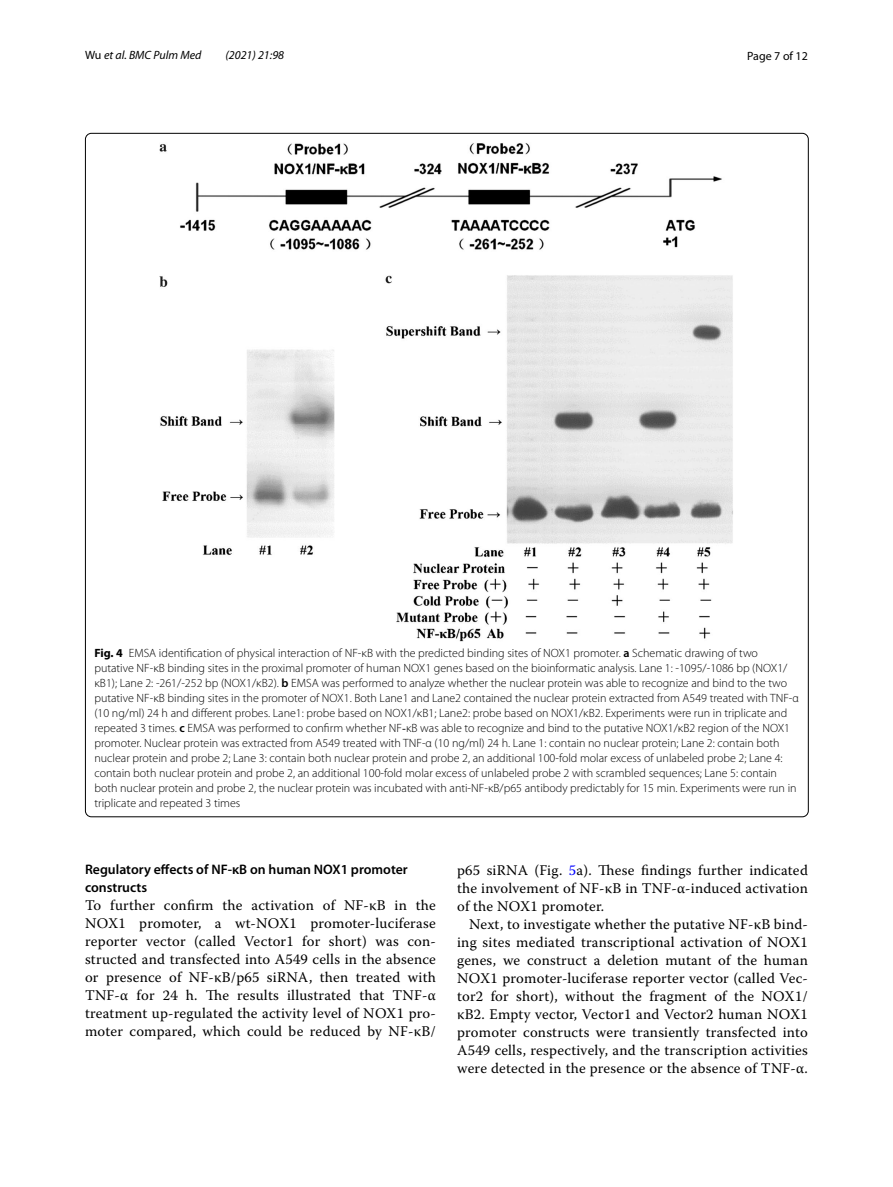
<style>
.page{position:relative;width:893px;height:1187px;background:#fff}
.page>*{position:absolute;margin:0;border:0;box-sizing:border-box;transform-origin:0 0}
.t1{font:14.7px/18px "Warnock Pro";letter-spacing:.015em;color:#000;text-align:justify}
.t2{font:600 13.8px/18px "Myriad Pro";color:#000}
.t3{font:300 12px/15px "Myriad Pro";color:#000}
.t4{font:italic 12px "Myriad Pro";color:#000}
.t5{font:12px "Myriad Pro";color:#000}
.s1{font-style:normal}
.s2{font-weight:700}
.s3{font-weight:600}
.s4{font-family:"STIX Math";font-weight:400}
.s5{color:#00f}
</style>
<div class="page">
<img style="left:160px;top:143px;width:573px;height:498px">
<p class="t4" style="left:85px;top:48px;width:118px"><span class="s1">Wu</span> et al. BMC Pulm Med</p>
<p class="t4" style="left:225px;top:48px;width:60px">(2021) 21:98</p>
<p class="t5" style="left:747px;top:48px;width:62px">Page 7 of 12</p>
<p class="t3" style="left:94px;top:645px;width:706px"><span class="s2">Fig. 4</span> EMSA identification of physical interaction of NF-κB with the predicted binding sites of NOX1 promoter. <span class="s3">a</span> Schematic drawing of two putative NF-κB binding sites in the proximal promoter of human NOX1 genes based on the bioinformatic analysis. Lane 1: -1095/-1086 bp (NOX1/ κB1); Lane 2: -261/-252 bp (NOX1/κB2). <span class="s3">b</span> EMSA was performed to analyze whether the nuclear protein was able to recognize and bind to the two putative NF-κB binding sites in the promoter of NOX1. Both Lane1 and Lane2 contained the nuclear protein extracted from A549 treated with TNF-α (10 ng/ml) 24 h and different probes. Lane1: probe based on NOX1/κB1; Lane2: probe based on NOX1/κB2. Experiments were run in triplicate and repeated 3 times. <span class="s3">c</span> EMSA was performed to confirm whether NF<span class="s4">‐</span>κB was able to recognize and bind to the putative NOX1/κB2 region of the NOX1 promoter. Nuclear protein was extracted from A549 treated with TNF-α (10 ng/ml) 24 h. Lane 1: contain no nuclear protein; Lane 2: contain both nuclear protein and probe 2; Lane 3: contain both nuclear protein and probe 2, an additional 100-fold molar excess of unlabeled probe 2; Lane 4: contain both nuclear protein and probe 2, an additional 100-fold molar excess of unlabeled probe 2 with scrambled sequences; Lane 5: contain both nuclear protein and probe 2, the nuclear protein was incubated with anti-NF-κB/p65 antibody predictably for 15 min. Experiments were run in triplicate and repeated 3 times</p>
<p class="t2" style="left:85px;top:860px;width:324px">Regulatory effects of NF‑κB on human NOX1 promoter constructs</p>
<p class="t1" style="left:85px;top:896px;width:352px">To further confirm the activation of NF-κB in the NOX1 promoter, a wt-NOX1 promoter-luciferase reporter vector (called Vector1 for short) was con&shy;structed and transfected into A549 cells in the absence or presence of NF-κB/p65 siRNA, then treated with TNF-α for 24 h. The results illustrated that TNF-α treatment up-regulated the activity level of NOX1 pro&shy;moter compared, which could be reduced by NF-κB/</p>
<p class="t1" style="left:457px;top:860px;width:352px">p65 siRNA (Fig. <span class="s5">5</span>a). These findings further indicated the involvement of NF-κB in TNF-α-induced activation of the NOX1 promoter.</p>
<p class="t1" style="left:457px;top:914px;width:352px;text-indent:12px">Next, to investigate whether the putative NF-κB bind&shy;ing sites mediated transcriptional activation of NOX1 genes, we construct a deletion mutant of the human NOX1 promoter-luciferase reporter vector (called Vec&shy;tor2 for short), without the fragment of the NOX1/ κB2. Empty vector, Vector1 and Vector2 human NOX1 promoter constructs were transiently transfected into A549 cells, respectively, and the transcription activities were detected in the presence or the absence of TNF-α.</p>
</div>
